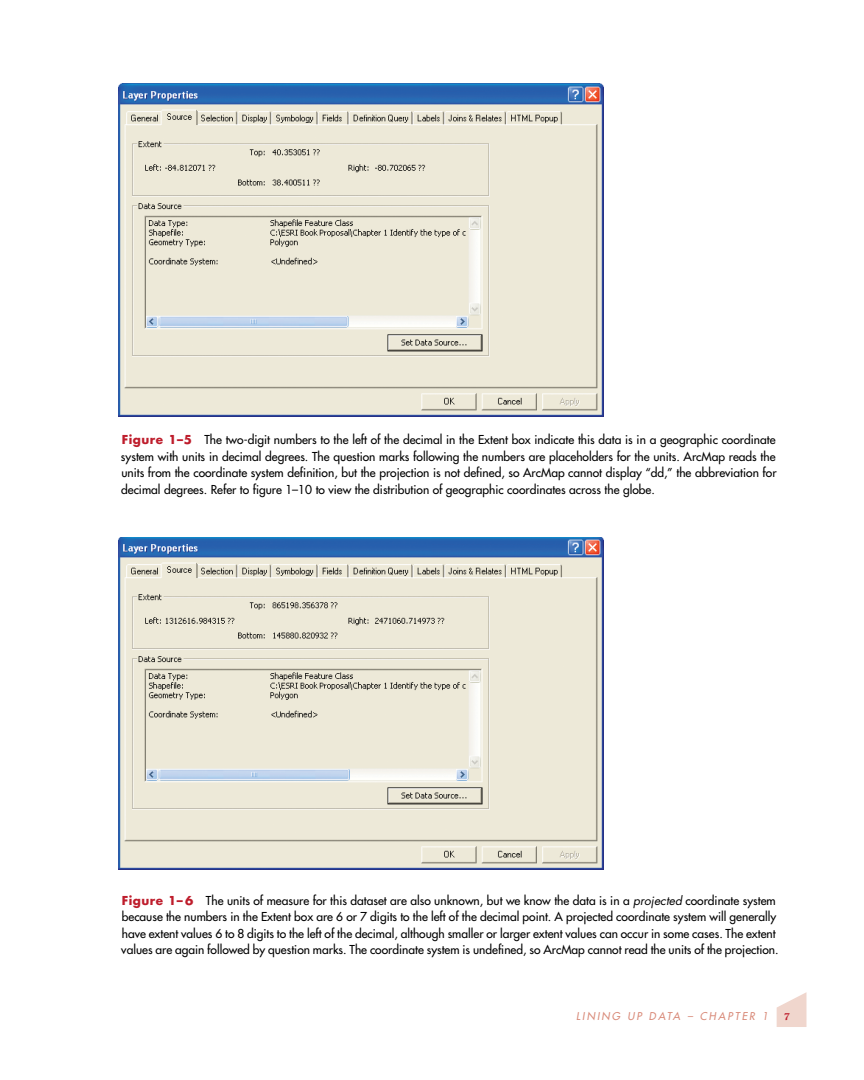
<style>
.page{position:relative;width:864px;height:1080px;background:#fff}
.page>*{position:absolute;margin:0;border:0;box-sizing:border-box;transform-origin:0 0}
.t1{font:500 12px/16.5px "Futura Std";color:#000;text-align:justify}
.t2{font:italic 500 10.5px "Futura Std";letter-spacing:.2em;color:#d98b7a}
.t3{font:700 10.5px "Garth Graphic Std";color:#be1d2c}
.s1{font-weight:700;color:#be1d2c}
.s2{font-weight:400;font-style:italic}
</style>
<div class="page">
<svg style="left:777px;top:992px;width:29px;height:35px"></svg>
<img style="left:118px;top:83px;width:486px;height:333px">
<img style="left:118px;top:537px;width:486px;height:333px">
<p class="t1" style="left:121px;top:431px;width:657px"><span class="s1">Figure 1–5</span> The two-digit numbers to the left of the decimal in the Extent box indicate this data is in a geographic coordinate system with units in decimal degrees. The question marks following the numbers are placeholders for the units. ArcMap reads the units from the coordinate system definition, but the projection is not defined, so ArcMap cannot display “dd,” the abbreviation for decimal degrees. Refer to figure 1–10 to view the distribution of geographic coordinates across the globe.</p>
<p class="t1" style="left:121px;top:892px;width:659px;text-align:left"><span class="s1">Figure 1– 6</span> The units of measure for this dataset are also unknown, but we know the data is in a <span class="s2">projected</span> coordinate system because the numbers in the Extent box are 6 or 7 digits to the left of the decimal point. A projected coordinate system will generally have extent values 6 to 8 digits to the left of the decimal, although smaller or larger extent values can occur in some cases. The extent values are again followed by question marks. The coordinate system is undefined, so ArcMap cannot read the units of the projection.</p>
<p class="t2" style="left:576px;top:1010px;width:194px">LINING UP DATA – CHAPTER 1</p>
<p class="t3" style="left:784px;top:1010px;width:8px">7</p>
</div>
